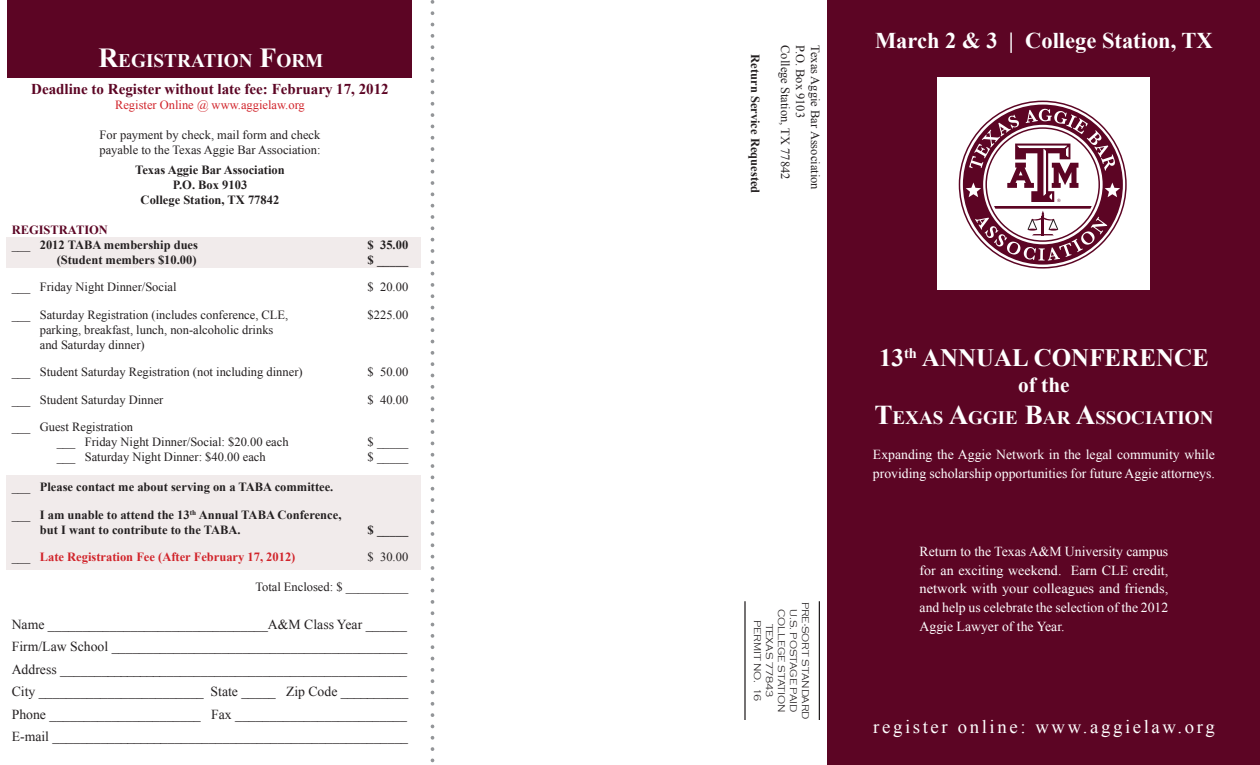
<style>
.page{position:relative;width:1260px;height:765px;background:#fff}
.page>*{position:absolute;margin:0;border:0;box-sizing:border-box;transform-origin:0 0}
.t1{font:700 25px "Times New Roman";color:#fff}
.t2{font:700 22.5px "Times New Roman";color:#fff}
.t3{font:700 21.25px "Times New Roman";color:#fff}
.t4{font:700 19.25px "Times New Roman";color:#fff}
.t5{font:700 19px "Times New Roman";color:#fff}
.t6{font:18.75px "Times New Roman";letter-spacing:.14em;color:#fff}
.t7{font:700 15px "Times New Roman";color:#5c0524}
.t8{font:13.75px "Times New Roman";color:#231f20}
.Paragraph_Style_3{font:13.75px/18.8px "Times New Roman";color:#fff;text-align:justify}
.Paragraph_Style_1{font:13.75px/18.8px "Times New Roman";color:#fff}
.t9{font:12.5px/15px "Times New Roman";color:#231f20}
.t10{font:700 12.5px "Times New Roman";color:#231f20}
.t11{font:700 12.5px "Times New Roman";color:#d1232a}
.t12{font:12.5px "Times New Roman";color:#d1232a}
.t13{font:700 12.5px "Times New Roman";color:#5c0524}
.t14{font:300 10px "Copperplate Gothic";color:#231f20}
.s1{font-size:27.5px}
.s2{font-weight:400}
.s3{font-weight:400;color:#231f20}
.s4{font-size:27.25px}
</style>
<div class="page">
<div style="left:8px;top:0;width:404px;height:78px;background:#5c0524"></div>
<div style="left:828px;top:0;width:432px;height:765px;background:#5c0524"></div>
<div style="left:938px;top:78px;width:212px;height:212px;background:#fff"></div>
<div style="left:6px;top:237px;width:415px;height:31px;background:#f1ebeb"></div>
<hr style="left:744px;top:601px;width:2px;height:119px;background:#231f20">
<div style="left:6px;top:476px;width:415px;height:94px;background:#f1ebeb"></div>
<hr style="left:819px;top:601px;width:1px;height:119px;background:#231f20">
<svg style="left:431px;top:0;width:3px;height:763px"></svg>
<svg style="left:959px;top:101px;width:168px;height:168px"></svg>
<p class="t4" style="left:98px;top:47px;width:227px"><span class="s1">R</span>EGISTRATION <span class="s1">F</span>ORM</p>
<p class="t7" style="left:31px;top:78px;width:359px">Deadline to Register without late fee: February 17, 2012</p>
<p class="t12" style="left:115px;top:96px;width:191px">Register Online @ www.aggielaw.org</p>
<p class="t9" style="left:99px;top:127px;width:223px">For payment by check, mail form and check payable to the Texas Aggie Bar Association:</p>
<p class="t10" style="left:135px;top:161px;width:151px">Texas Aggie Bar Association</p>
<p class="t10" style="left:173px;top:176px;width:76px">P.O. Box 9103</p>
<p class="t10" style="left:141px;top:191px;width:140px">College Station, TX 77842</p>
<p class="t13" style="left:12px;top:221px;width:98px">REGISTRATION</p>
<p class="t10" style="left:12px;top:236px;width:188px"><span class="s2">___</span> 2012 TABA membership dues</p>
<p class="t10" style="left:368px;top:236px;width:42px">$ 35.00</p>
<p class="t10" style="left:57px;top:251px;width:141px">(Student members $10.00)</p>
<p class="t10" style="left:368px;top:251px;width:42px">$ _____</p>
<p class="t9" style="left:12px;top:279px;width:166px">___ Friday Night Dinner/Social</p>
<p class="t9" style="left:368px;top:279px;width:42px">$ 20.00</p>
<p class="t9" style="left:12px;top:307px;width:278px">___ Saturday Registration (includes conference, CLE,</p>
<p class="t9" style="left:368px;top:307px;width:42px">$225.00</p>
<p class="t9" style="left:40px;top:322px;width:235px">parking, breakfast, lunch, non-alcoholic drinks and Saturday dinner)</p>
<p class="t9" style="left:12px;top:364px;width:292px">___ Student Saturday Registration (not including dinner)</p>
<p class="t9" style="left:368px;top:364px;width:42px">$ 50.00</p>
<p class="t9" style="left:12px;top:392px;width:153px">___ Student Saturday Dinner</p>
<p class="t9" style="left:368px;top:392px;width:42px">$ 40.00</p>
<p class="t9" style="left:12px;top:419px;width:123px">___ Guest Registration</p>
<p class="t9" style="left:57px;top:434px;width:233px">___ Friday Night Dinner/Social: $20.00 each</p>
<p class="t9" style="left:368px;top:434px;width:42px">$ _____</p>
<p class="t9" style="left:57px;top:449px;width:211px">___ Saturday Night Dinner: $40.00 each</p>
<p class="t9" style="left:368px;top:449px;width:42px">$ _____</p>
<p class="t10" style="left:12px;top:479px;width:323px"><span class="s2">___</span> Please contact me about serving on a TABA committee.</p>
<p class="t10" style="left:12px;top:506px;width:331px"><span class="s2">___</span> I am unable to attend the 13<sup>th</sup> Annual TABA Conference,</p>
<p class="t10" style="left:40px;top:521px;width:202px">but I want to contribute to the TABA.</p>
<p class="t10" style="left:368px;top:521px;width:42px">$ _____</p>
<p class="t11" style="left:12px;top:549px;width:285px"><span class="s3">___</span> Late Registration Fee (After February 17, 2012)</p>
<p class="t9" style="left:368px;top:549px;width:42px">$ 30.00</p>
<p class="t9" style="left:255px;top:579px;width:154px">Total Enclosed: $ __________</p>
<p class="t8" style="left:12px;top:615px;width:397px">Name ________________________________A&amp;M Class Year ______</p>
<p class="t8" style="left:12px;top:638px;width:397px">Firm/Law School ___________________________________________</p>
<p class="t8" style="left:12px;top:660px;width:397px">Address ___________________________________________________</p>
<p class="t8" style="left:12px;top:683px;width:398px">City ________________________ State _____ Zip Code __________</p>
<p class="t8" style="left:12px;top:705px;width:397px">Phone ______________________ Fax _________________________</p>
<p class="t8" style="left:12px;top:728px;width:398px">E-mail ____________________________________________________</p>
<p class="t10" style="left:764px;top:54px;width:140px;rotate:90deg">Return Service Requested</p>
<p class="t9" style="left:793px;top:45px;width:136px;rotate:90deg">College Station, TX 77842</p>
<p class="t9" style="left:808px;top:45px;width:74px;rotate:90deg">P.O. Box 9103</p>
<p class="t9" style="left:823px;top:45px;width:146px;rotate:90deg">Texas Aggie Bar Association</p>
<p class="t2" style="left:875px;top:25px;width:339px">March 2 &amp; 3 | College Station, TX</p>
<p class="t14" style="left:811px;top:602px;width:120px;rotate:90deg">PRE-SORT STANDARD</p>
<p class="t14" style="left:787px;top:609px;width:105px;rotate:90deg">COLLEGE STATION</p>
<p class="t14" style="left:799px;top:609px;width:105px;rotate:90deg">U.S. POSTAGE PAID</p>
<p class="t14" style="left:763px;top:620px;width:83px;rotate:90deg">PERMIT NO. 16</p>
<p class="t14" style="left:775px;top:624px;width:76px;rotate:90deg">TEXAS 77843</p>
<p class="t1" style="left:879px;top:340px;width:331px">13<sup>th</sup> ANNUAL CONFERENCE</p>
<p class="t3" style="left:1018px;top:370px;width:53px">of the</p>
<p class="t5" style="left:874px;top:405px;width:340px"><span class="s4">T</span>EXAS <span class="s4">A</span>GGIE <span class="s4">B</span>AR <span class="s4">A</span>SSOCIATION</p>
<p class="Paragraph_Style_1" style="left:873px;top:445px;width:344px">Expanding the Aggie Network in the legal community while providing scholarship opportunities for future Aggie attorneys.</p>
<p class="Paragraph_Style_3" style="left:920px;top:542px;width:250px">Return to the Texas A&amp;M University campus for an exciting weekend. Earn CLE credit, network with your colleagues and friends, and help us celebrate the selection of the 2012<br>Aggie Lawyer of the Year.</p>
<p class="t6" style="left:873px;top:714px;width:343px">register online: www.aggielaw.org</p>
</div>
